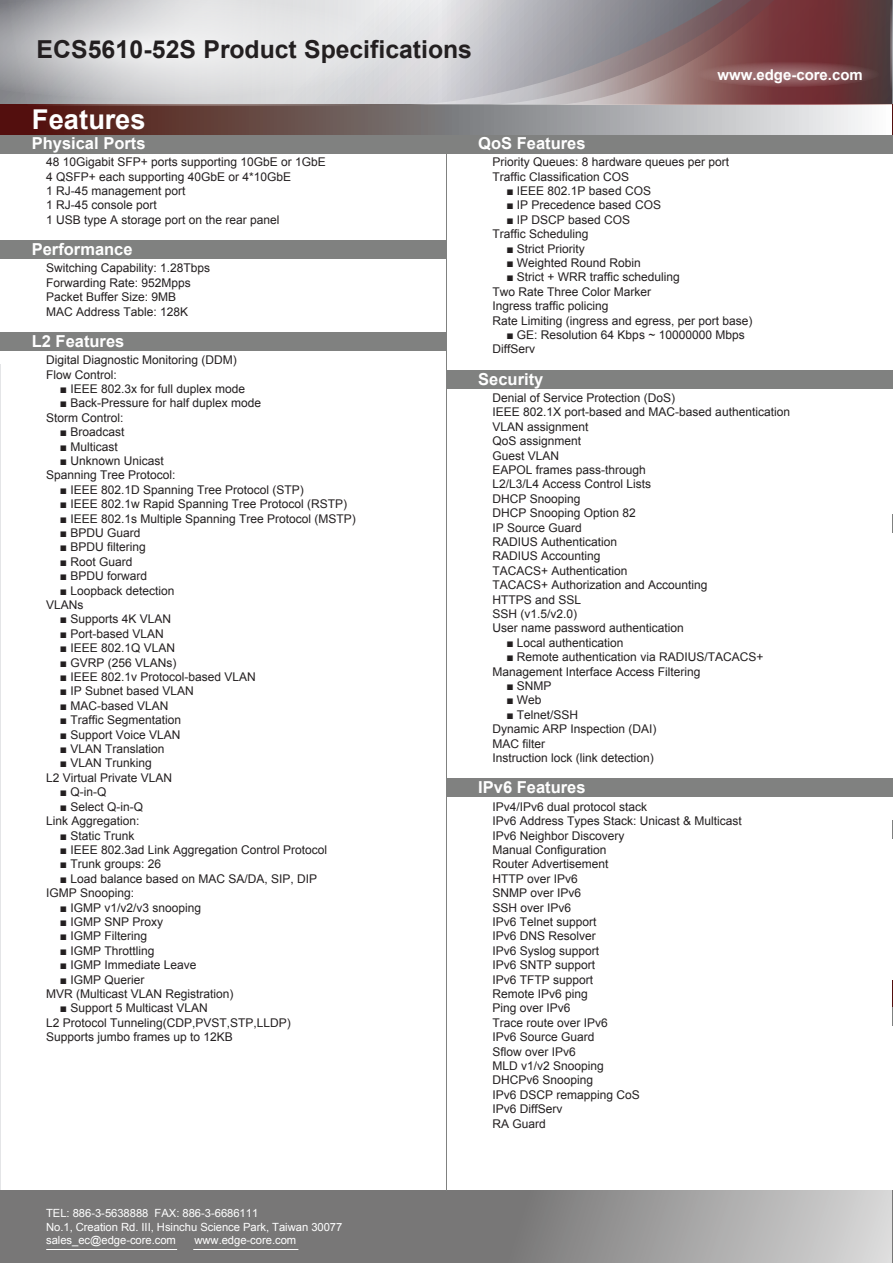
<style>
.page{position:relative;width:893px;height:1263px;background:#fff}
.page>*{position:absolute;margin:0;border:0;box-sizing:border-box;transform-origin:0 0}
.t1{font:700 27.3px "Arial";color:#fff}
.t2{font:700 24.75px "Arial";color:#231f20}
.t3{font:700 16.5px "Arial";color:#fff}
.t4{font:700 14.85px "Arial";color:#fff}
.t5{font:12px/14.4px "Arial";color:#231f20}
.t6{font:11.25px/13.5px "Arial";letter-spacing:-.005em;color:#fff}
</style>
<div class="page">
<div style="left:446px;top:778px;width:447px;height:19px;background:#808180"></div>
<svg style="left:0;top:105px;width:862px;height:30px;background:#8b7a79"></svg>
<div style="left:1px;top:1191px;width:892px;height:72px;background:#787777"></div>
<svg style="left:455px;top:1190px;width:438px;height:73px"></svg>
<svg style="left:0;top:0;width:401px;height:106px;background:#d2d2d4"></svg>
<svg style="left:409px;top:0;width:81px;height:105px;background:#d6d6da"></svg>
<hr style="left:46px;top:1249px;width:131px;height:1px;background:#fff">
<hr style="left:193px;top:1249px;width:105px;height:1px;background:#fff">
<hr style="left:446px;top:138px;width:1px;height:1053px;background:#808180">
<div style="left:0;top:135px;width:446px;height:19px;background:#808180"></div>
<div style="left:0;top:240px;width:446px;height:19px;background:#808180"></div>
<div style="left:0;top:332px;width:446px;height:19px;background:#808180"></div>
<div style="left:446px;top:135px;width:447px;height:19px;background:#808180"></div>
<div style="left:446px;top:370px;width:447px;height:19px;background:#808180"></div>
<hr style="left:892px;top:105px;width:1px;height:31px;background:#530f0e">
<svg style="left:490px;top:0;width:403px;height:105px;background:#8b7074"></svg>
<svg style="left:892px;top:981px;width:1px;height:25px"></svg>
<h2 class="t2" style="left:36px;top:33px;width:437px">ECS5610-52S Product Specifications</h2>
<p class="t4" style="left:717px;top:65px;width:147px">www.edge-core.com</p>
<h1 class="t1" style="left:32px;top:102px;width:115px">Features</h1>
<h3 class="t3" style="left:32px;top:132px;width:115px">Physical Ports</h3>
<p class="t5" style="left:46px;top:155px;width:281px">48 10Gigabit SFP+ ports supporting 10GbE or 1GbE 4 QSFP+ each supporting 40GbE or 4*10GbE<br>1 RJ-45 management port<br>1 RJ-45 console port<br>1 USB type A storage port on the rear panel</p>
<h3 class="t3" style="left:32px;top:238px;width:102px">Performance</h3>
<p class="t5" style="left:46px;top:261px;width:166px">Switching Capability: 1.28Tbps<br>Forwarding Rate: 952Mpps<br>Packet Buffer Size: 9MB<br>MAC Address Table: 128K</p>
<h3 class="t3" style="left:32px;top:330px;width:94px">L2 Features</h3>
<p class="t5" style="left:46px;top:353px;width:192px">Digital Diagnostic Monitoring (DDM)<br>Flow Control:</p>
<p class="t5" style="left:60px;top:382px;width:187px">■ IEEE 802.3x for full duplex mode</p>
<p class="t5" style="left:46px;top:396px;width:217px;text-indent:14px">■ Back-Pressure for half duplex mode<br>Storm Control:</p>
<p class="t5" style="left:60px;top:425px;width:66px">■ Broadcast</p>
<p class="t5" style="left:60px;top:439px;width:59px">■ Multicast</p>
<p class="t5" style="left:46px;top:454px;width:131px;text-align:center">■ Unknown Unicast<br>Spanning Tree Protocol:</p>
<p class="t5" style="left:60px;top:483px;width:246px">■ IEEE 802.1D Spanning Tree Protocol (STP)</p>
<p class="t5" style="left:60px;top:497px;width:289px">■ IEEE 802.1w Rapid Spanning Tree Protocol (RSTP)</p>
<p class="t5" style="left:60px;top:511px;width:298px">■ IEEE 802.1s Multiple Spanning Tree Protocol (MSTP)</p>
<p class="t5" style="left:60px;top:526px;width:82px">■ BPDU Guard</p>
<p class="t5" style="left:60px;top:540px;width:87px">■ BPDU filtering</p>
<p class="t5" style="left:60px;top:555px;width:74px">■ Root Guard</p>
<p class="t5" style="left:60px;top:569px;width:89px">■ BPDU forward</p>
<p class="t5" style="left:46px;top:583px;width:130px;text-indent:14px">■ Loopback detection<br>VLANs</p>
<p class="t5" style="left:60px;top:612px;width:113px">■ Supports 4K VLAN</p>
<p class="t5" style="left:60px;top:627px;width:105px">■ Port-based VLAN</p>
<p class="t5" style="left:60px;top:641px;width:117px">■ IEEE 802.1Q VLAN</p>
<p class="t5" style="left:60px;top:655px;width:118px">■ GVRP (256 VLANs)</p>
<p class="t5" style="left:60px;top:670px;width:198px">■ IEEE 802.1v Protocol-based VLAN</p>
<p class="t5" style="left:60px;top:684px;width:135px">■ IP Subnet based VLAN</p>
<p class="t5" style="left:60px;top:699px;width:110px">■ MAC-based VLAN</p>
<p class="t5" style="left:60px;top:713px;width:123px">■ Traffic Segmentation</p>
<p class="t5" style="left:60px;top:727px;width:122px">■ Support Voice VLAN</p>
<p class="t5" style="left:60px;top:742px;width:106px">■ VLAN Translation</p>
<p class="t5" style="left:46px;top:756px;width:128px;text-align:center">■ VLAN Trunking<br>L2 Virtual Private VLAN</p>
<p class="t5" style="left:60px;top:785px;width:48px">■ Q-in-Q</p>
<p class="t5" style="left:46px;top:799px;width:99px;text-indent:14px">■ Select Q-in-Q<br>Link Aggregation:</p>
<p class="t5" style="left:60px;top:828px;width:76px">■ Static Trunk</p>
<p class="t5" style="left:60px;top:843px;width:269px">■ IEEE 802.3ad Link Aggregation Control Protocol</p>
<p class="t5" style="left:60px;top:857px;width:103px">■ Trunk groups: 26</p>
<p class="t5" style="left:46px;top:871px;width:273px;text-indent:14px">■ Load balance based on MAC SA/DA, SIP, DIP<br>IGMP Snooping:</p>
<p class="t5" style="left:60px;top:900px;width:143px">■ IGMP v1/v2/v3 snooping</p>
<p class="t5" style="left:60px;top:915px;width:105px">■ IGMP SNP Proxy</p>
<p class="t5" style="left:60px;top:929px;width:89px">■ IGMP Filtering</p>
<p class="t5" style="left:60px;top:943px;width:96px">■ IGMP Throttling</p>
<p class="t5" style="left:60px;top:958px;width:138px">■ IGMP Immediate Leave</p>
<p class="t5" style="left:46px;top:972px;width:189px;text-indent:14px">■ IGMP Querier<br>MVR (Multicast VLAN Registration)</p>
<p class="t5" style="left:46px;top:1001px;width:246px;text-indent:14px">■ Support 5 Multicast VLAN<br>L2 Protocol Tunneling(CDP,PVST,STP,LLDP)<br>Supports jumbo frames up to 12KB</p>
<h3 class="t3" style="left:478px;top:132px;width:109px">QoS Features</h3>
<p class="t5" style="left:492px;top:155px;width:238px">Priority Queues: 8 hardware queues per port<br>Traffic Classification COS</p>
<p class="t5" style="left:506px;top:184px;width:146px">■ IEEE 802.1P based COS</p>
<p class="t5" style="left:506px;top:198px;width:156px">■ IP Precedence based COS</p>
<p class="t5" style="left:492px;top:213px;width:139px;text-indent:14px">■ IP DSCP based COS<br>Traffic Scheduling</p>
<p class="t5" style="left:506px;top:241px;width:80px">■ Strict Priority</p>
<p class="t5" style="left:506px;top:256px;width:136px">■ Weighted Round Robin</p>
<p class="t5" style="left:492px;top:270px;width:262px;text-indent:14px">■ Strict + WRR traffic scheduling<br>Two Rate Three Color Marker<br>Ingress traffic policing<br>Rate Limiting (ingress and egress, per port base)</p>
<p class="t5" style="left:492px;top:328px;width:254px;text-indent:14px">■ GE: Resolution 64 Kbps ~ 10000000 Mbps<br>DiffServ</p>
<h3 class="t3" style="left:478px;top:368px;width:67px">Security</h3>
<p class="t5" style="left:492px;top:391px;width:299px">Denial of Service Protection (DoS)<br>IEEE 802.1X port-based and MAC-based authentication<br>VLAN assignment<br>QoS assignment<br>Guest VLAN<br>EAPOL frames pass-through<br>L2/L3/L4 Access Control Lists<br>DHCP Snooping<br>DHCP Snooping Option 82<br>IP Source Guard<br>RADIUS Authentication<br>RADIUS Accounting<br>TACACS+ Authentication<br>TACACS+ Authorization and Accounting<br>HTTPS and SSL<br>SSH (v1.5/v2.0)<br>User name password authentication</p>
<p class="t5" style="left:506px;top:636px;width:119px">■ Local authentication</p>
<p class="t5" style="left:492px;top:650px;width:272px;text-indent:14px">■ Remote authentication via RADIUS/TACACS+<br>Management Interface Access Filtering</p>
<p class="t5" style="left:506px;top:679px;width:47px">■ SNMP</p>
<p class="t5" style="left:506px;top:693px;width:37px">■ Web</p>
<p class="t5" style="left:492px;top:708px;width:166px;text-indent:14px">■ Telnet/SSH<br>Dynamic ARP Inspection (DAI)<br>MAC filter<br>Instruction lock (link detection)</p>
<h3 class="t3" style="left:478px;top:777px;width:109px">IPv6 Features</h3>
<p class="t5" style="left:492px;top:799px;width:251px">IPv4/IPv6 dual protocol stack<br>IPv6 Address Types Stack: Unicast &amp; Multicast<br>IPv6 Neighbor Discovery<br>Manual Configuration<br>Router Advertisement<br>HTTP over IPv6<br>SNMP over IPv6<br>SSH over IPv6<br>IPv6 Telnet support<br>IPv6 DNS Resolver<br>IPv6 Syslog support<br>IPv6 SNTP support<br>IPv6 TFTP support<br>Remote IPv6 ping<br>Ping over IPv6<br>Trace route over IPv6<br>IPv6 Source Guard<br>Sflow over IPv6<br>MLD v1/v2 Snooping<br>DHCPv6 Snooping<br>IPv6 DSCP remapping CoS<br>IPv6 DiffServ<br>RA Guard</p>
<p class="t6" style="left:46px;top:1207px;width:298px">TEL: 886-3-5638888 FAX: 886-3-6686111<br>No.1, Creation Rd. III, Hsinchu Science Park, Taiwan 30077 sales_ec@edge-core.com</p>
<p class="t6" style="left:194px;top:1234px;width:103px">www.edge-core.com</p>
</div>
